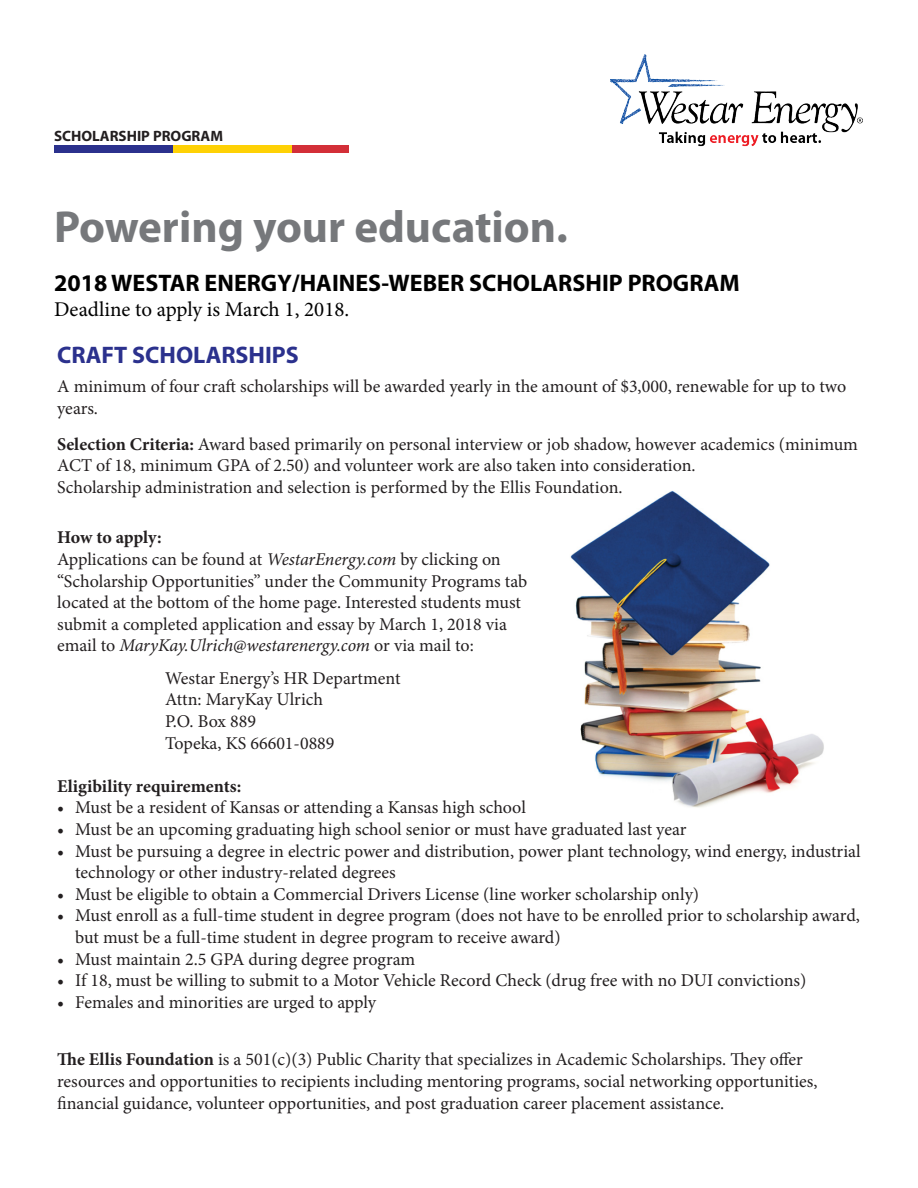
<style>
.page{position:relative;width:918px;height:1188px;background:#fff}
.page>*{position:absolute;margin:0;border:0;box-sizing:border-box;transform-origin:0 0}
.t1{font:700 45px "Myriad Pro";color:#76787b}
.t2{font:700 24px "Myriad Pro";color:#000}
.t3{font:700 24px "Myriad Pro";color:#2b318d}
.t4{font:21px "Minion Pro";letter-spacing:-.005em;color:#000}
.t5{font:18px/21.6px "Minion Pro";color:#231f20}
.t6{font:700 18px "Minion Pro";color:#231f20}
.t7{font:700 15px "Myriad Pro";color:#231f20}
.s1{font-weight:700}
.s2{font-style:italic}
</style>
<div class="page">
<img style="left:570px;top:491px;width:254px;height:317px">
<div style="left:292px;top:146px;width:56px;height:7px;background:#d32f38"></div>
<div style="left:54px;top:146px;width:119px;height:7px;background:#2b318d"></div>
<div style="left:173px;top:146px;width:119px;height:7px;background:#fed105"></div>
<img style="left:610px;top:54px;width:253px;height:93px">
<p class="t7" style="left:54px;top:126px;width:171px">SCHOLARSHIP PROGRAM</p>
<p class="t1" style="left:54px;top:198px;width:515px">Powering your education.</p>
<p class="t2" style="left:54px;top:267px;width:687px">2018 WESTAR ENERGY/HAINES-WEBER SCHOLARSHIP PROGRAM</p>
<p class="t4" style="left:54px;top:295px;width:297px">Deadline to apply is March 1, 2018.</p>
<p class="t3" style="left:57px;top:340px;width:243px">CRAFT SCHOLARSHIPS</p>
<p class="t5" style="left:57px;top:376px;width:791px">A minimum of four craft scholarships will be awarded yearly in the amount of $3,000, renewable for up to two years.</p>
<p class="t5" style="left:57px;top:433px;width:802px"><span class="s1">Selection Criteria:</span> Award based primarily on personal interview or job shadow, however academics (minimum<br>ACT of 18, minimum GPA of 2.50) and volunteer work are also taken into consideration.<br>Scholarship administration and selection is performed by the Ellis Foundation.</p>
<p class="t5" style="left:57px;top:527px;width:472px"><span class="s1">How to apply:<br></span>Applications can be found at <span class="s2">WestarEnergy.com</span> by clicking on “Scholarship Opportunities” under the Community Programs tab located at the bottom of the home page. Interested students must submit a completed application and essay by March 1, 2018 via email to <span class="s2">MaryKay.Ulrich@westarenergy.com</span> or via mail to:</p>
<p class="t5" style="left:165px;top:667px;width:237px">Westar Energy’s HR Department<br>Attn: MaryKay Ulrich<br>P.O. Box 889<br>Topeka, KS 66601-0889</p>
<p class="t6" style="left:57px;top:773px;width:186px">Eligibility requirements:</p>
<p class="t5" style="left:57px;top:797px;width:470px">• Must be a resident of Kansas or attending a Kansas high school</p>
<p class="t5" style="left:57px;top:818px;width:631px">• Must be an upcoming graduating high school senior or must have graduated last year</p>
<p class="t5" style="left:75px;top:840px;width:787px;text-indent:-18px">• Must be pursuing a degree in electric power and distribution, power plant technology, wind energy, industrial technology or other industry-related degrees</p>
<p class="t5" style="left:57px;top:883px;width:643px">• Must be eligible to obtain a Commercial Drivers License (line worker scholarship only)</p>
<p class="t5" style="left:75px;top:905px;width:786px;text-indent:-18px">• Must enroll as a full-time student in degree program (does not have to be enrolled prior to scholarship award, but must be a full-time student in degree program to receive award)</p>
<p class="t5" style="left:57px;top:948px;width:360px">• Must maintain 2.5 GPA during degree program</p>
<p class="t5" style="left:57px;top:970px;width:751px">• If 18, must be willing to submit to a Motor Vehicle Record Check (drug free with no DUI convictions)</p>
<p class="t5" style="left:57px;top:991px;width:321px">• Females and minorities are urged to apply</p>
<p class="t5" style="left:57px;top:1049px;width:762px"><span class="s1">The Ellis Foundation</span> is a 501(c)(3) Public Charity that specializes in Academic Scholarships. They offer resources and opportunities to recipients including mentoring programs, social networking opportunities, financial guidance, volunteer opportunities, and post graduation career placement assistance.</p>
</div>
